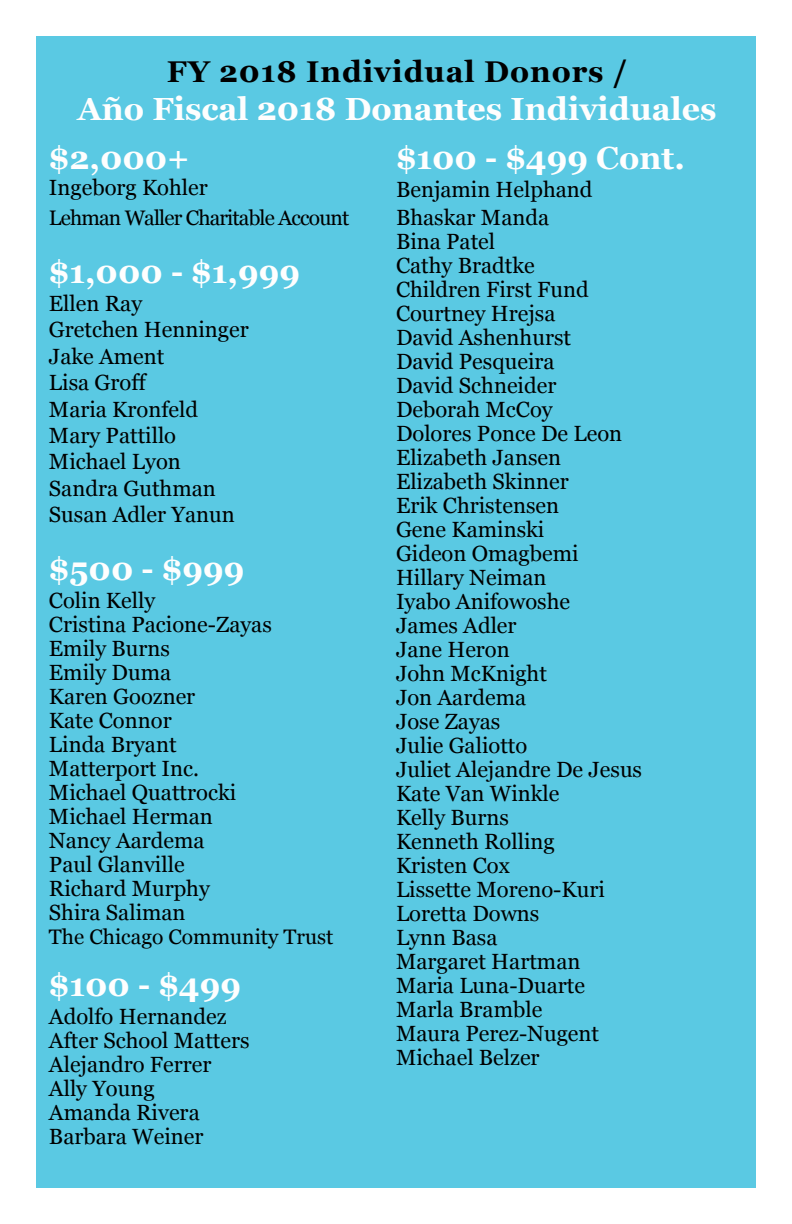
<style>
.page{position:relative;width:792px;height:1224px;background:#fff}
.page>*{position:absolute;margin:0;border:0;box-sizing:border-box;transform-origin:0 0}
.t1{font:700 32px/48.4px "Georgia";color:#fefefe}
.t2{font:700 30px "Georgia";letter-spacing:.03em;color:#000}
.t3{font:22px/24px "Georgia";color:#000}
.t4{font:21px "Georgia";letter-spacing:-.04em;color:#000}
.t5{font:21px "Georgia";color:#000}
</style>
<div class="page">
<div style="left:36px;top:36px;width:720px;height:1152px;background:#5ac9e3"></div>
<h2 class="t2" style="left:167px;top:49px;width:462px">FY 2018 Individual Donors /</h2>
<h1 class="t1" style="left:49px;top:83px;width:669px;text-indent:29px">Año Fiscal 2018 Donantes Individuales $2,000+</h1>
<p class="t3" style="left:49px;top:175px;width:160px">Ingeborg Kohler</p>
<p class="t4" style="left:49px;top:202px;width:302px">Lehman Waller Charitable Account</p>
<h1 class="t1" style="left:49px;top:246px;width:253px">$1,000 - $1,999</h1>
<p class="t3" style="left:49px;top:289px;width:201px;line-height:26.4px">Ellen Ray<br>Gretchen Henninger<br>Jake Ament<br>Lisa Groff<br>Maria Kronfeld<br>Mary Pattillo<br>Michael Lyon<br>Sandra Guthman<br>Susan Adler Yanun</p>
<h1 class="t1" style="left:49px;top:543px;width:197px">$500 - $999</h1>
<p class="t3" style="left:49px;top:588px;width:224px">Colin Kelly<br>Cristina Pacione-Zayas<br>Emily Burns<br>Emily Duma<br>Karen Goozner<br>Kate Connor<br>Linda Bryant<br>Matterport Inc.<br>Michael Quattrocki<br>Michael Herman<br>Nancy Aardema<br>Paul Glanville<br>Richard Murphy<br>Shira Saliman</p>
<p class="t5" style="left:49px;top:922px;width:286px">The Chicago Community Trust</p>
<h1 class="t1" style="left:49px;top:959px;width:194px">$100 - $499</h1>
<p class="t3" style="left:49px;top:1004px;width:202px">Adolfo Hernandez<br>After School Matters<br>Alejandro Ferrer<br>Ally Young<br>Amanda Rivera<br>Barbara Weiner</p>
<h1 class="t1" style="left:396px;top:132px;width:290px">$100 - $499 Cont.</h1>
<p class="t3" style="left:396px;top:174px;width:198px;line-height:28px">Benjamin Helphand<br>Bhaskar Manda</p>
<p class="t3" style="left:396px;top:228px;width:248px">Bina Patel<br>Cathy Bradtke<br>Children First Fund<br>Courtney Hrejsa<br>David Ashenhurst<br>David Pesqueira<br>David Schneider<br>Deborah McCoy<br>Dolores Ponce De Leon<br>Elizabeth Jansen<br>Elizabeth Skinner<br>Erik Christensen<br>Gene Kaminski<br>Gideon Omagbemi<br>Hillary Neiman<br>Iyabo Anifowoshe<br>James Adler<br>Jane Heron<br>John McKnight<br>Jon Aardema<br>Jose Zayas<br>Julie Galiotto<br>Juliet Alejandre De Jesus<br>Kate Van Winkle<br>Kelly Burns<br>Kenneth Rolling<br>Kristen Cox<br>Lissette Moreno-Kuri<br>Loretta Downs<br>Lynn Basa<br>Margaret Hartman<br>Maria Luna-Duarte<br>Marla Bramble<br>Maura Perez-Nugent<br>Michael Belzer</p>
</div>
